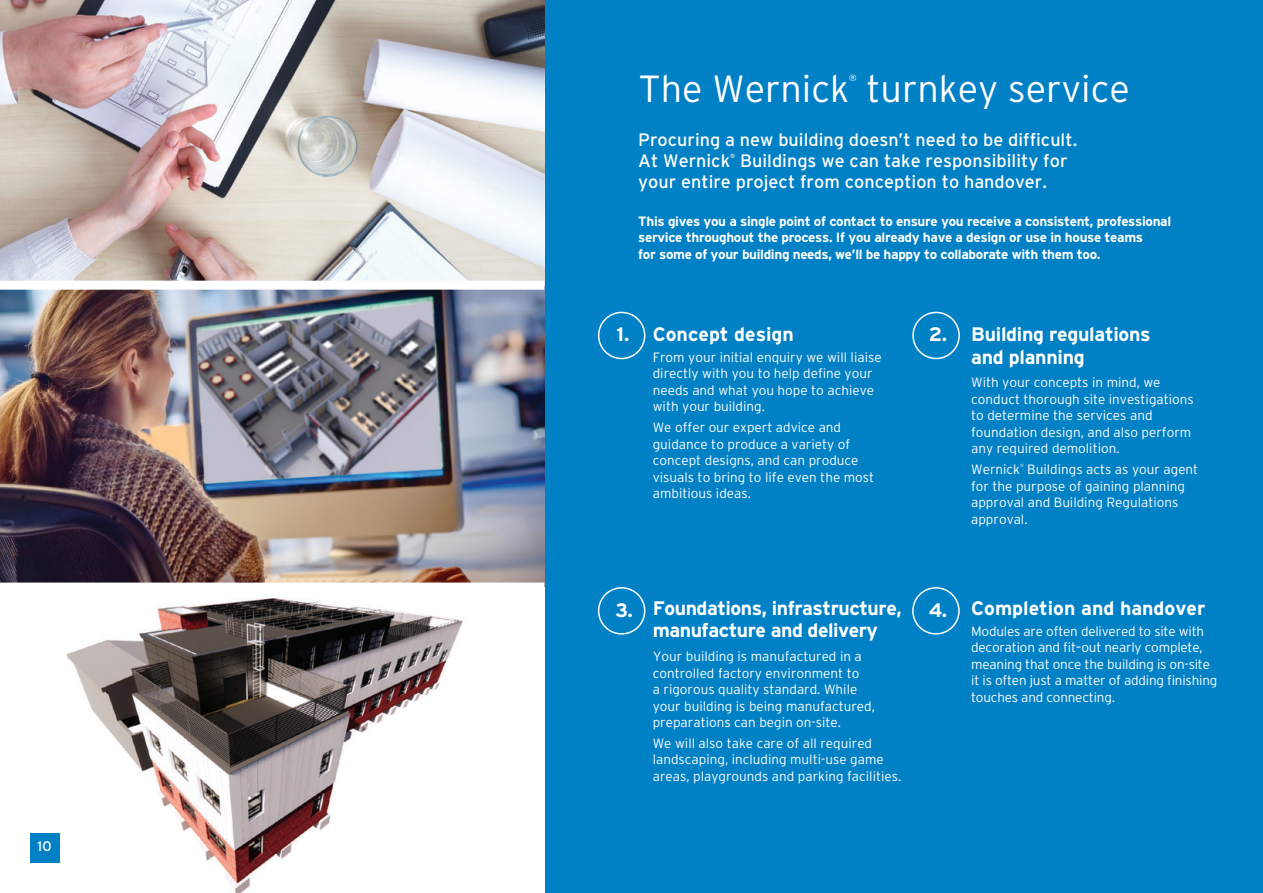
<style>
.page{position:relative;width:1263px;height:893px;background:#fff}
.page>*{position:absolute;margin:0;border:0;box-sizing:border-box;transform-origin:0 0}
.t1{font:300 37.8px "Interstate";color:#fff}
.t2{font:700 19.5px/22.5px "Interstate";letter-spacing:-.015em;color:#fff}
.t3{font:18px/21px "Interstate";color:#fff}
.t4{font:13.95px "Interstate";color:#fff}
.t5{font:300 13.5px/16.5px "Interstate";color:#fff}
.t6{font:700 13.5px/16.5px "Interstate";letter-spacing:-.025em;color:#fff}
.t7{font:300 9px "Interstate";color:#fff}
.t8{font:6px "Interstate";color:#fff}
.t9{font:300 4.5px "Interstate";color:#fff}
</style>
<div class="page">
<div style="left:545px;top:0;width:718px;height:893px;background:#0080c5"></div>
<img style="left:0;top:290px;width:544px;height:293px">
<img style="left:66px;top:598px;width:397px;height:295px">
<img style="left:0;top:0;width:544px;height:281px">
<div style="left:598px;top:312px;width:47px;height:47px;border:2px solid #fff;border-radius:50%"></div>
<div style="left:598px;top:587px;width:47px;height:48px;border:2px solid #fff;border-radius:50%"></div>
<div style="left:912px;top:587px;width:48px;height:48px;border:2px solid #fff;border-radius:50%"></div>
<div style="left:912px;top:312px;width:48px;height:47px;border:2px solid #fff;border-radius:50%"></div>
<div style="left:30px;top:833px;width:30px;height:30px;background:#0080c5"></div>
<p class="t4" style="left:38px;top:838px;width:15px">10</p>
<h1 class="t1" style="left:639px;top:68px;width:212px">The Wernick</h1>
<p class="t7" style="left:849px;top:73px;width:9px">®</p>
<h1 class="t1" style="left:866px;top:68px;width:265px">turnkey service</h1>
<h3 class="t3" style="left:638px;top:129px;width:440px">Procuring a new building doesn’t need to be difficult.<br>At Wernick</h3>
<p class="t8" style="left:730px;top:153px;width:7px">®</p>
<h3 class="t3" style="left:638px;top:150px;width:431px;text-indent:102px">Buildings we can take responsibility for your entire project from conception to handover.</h3>
<p class="t6" style="left:638px;top:213px;width:534px">This gives you a single point of contact to ensure you receive a consistent, professional service throughout the process. If you already have a design or use in house teams<br>for some of your building needs, we’ll be happy to collaborate with them too.</p>
<h2 class="t2" style="left:617px;top:323px;width:14px">1.</h2>
<h2 class="t2" style="left:653px;top:323px;width:143px">Concept design</h2>
<p class="t5" style="left:653px;top:349px;width:230px">From your initial enquiry we will liaise directly with you to help define your needs and what you hope to achieve with your building.</p>
<p class="t5" style="left:653px;top:419px;width:223px">We offer our expert advice and guidance to produce a variety of concept designs, and can produce visuals to bring to life even the most ambitious ideas.</p>
<h2 class="t2" style="left:929px;top:323px;width:20px">2.</h2>
<h2 class="t2" style="left:971px;top:323px;width:181px">Building regulations and planning</h2>
<p class="t5" style="left:971px;top:374px;width:224px">With your concepts in mind, we conduct thorough site investigations to determine the services and foundation design, and also perform any required demolition.</p>
<p class="t5" style="left:971px;top:461px;width:50px">Wernick</p>
<p class="t9" style="left:1020px;top:462px;width:5px">®</p>
<p class="t5" style="left:971px;top:461px;width:229px;text-indent:56px">Buildings acts as your agent for the purpose of gaining planning approval and Building Regulations approval.</p>
<h2 class="t2" style="left:653px;top:597px;width:250px">Foundations, infrastructure, manufacture and delivery</h2>
<p class="t5" style="left:653px;top:648px;width:224px">Your building is manufactured in a controlled factory environment to<br>a rigorous quality standard. While your building is being manufactured, preparations can begin on-site.</p>
<p class="t5" style="left:653px;top:735px;width:250px">We will also take care of all required landscaping, including multi-use game areas, playgrounds and parking facilities.</p>
<h2 class="t2" style="left:615px;top:598px;width:19px">3.</h2>
<h2 class="t2" style="left:929px;top:598px;width:20px">4.</h2>
<h2 class="t2" style="left:971px;top:597px;width:236px">Completion and handover</h2>
<p class="t5" style="left:971px;top:623px;width:248px">Modules are often delivered to site with decoration and fit–out nearly complete, meaning that once the building is on-site it is often just a matter of adding finishing touches and connecting.</p>
</div>
